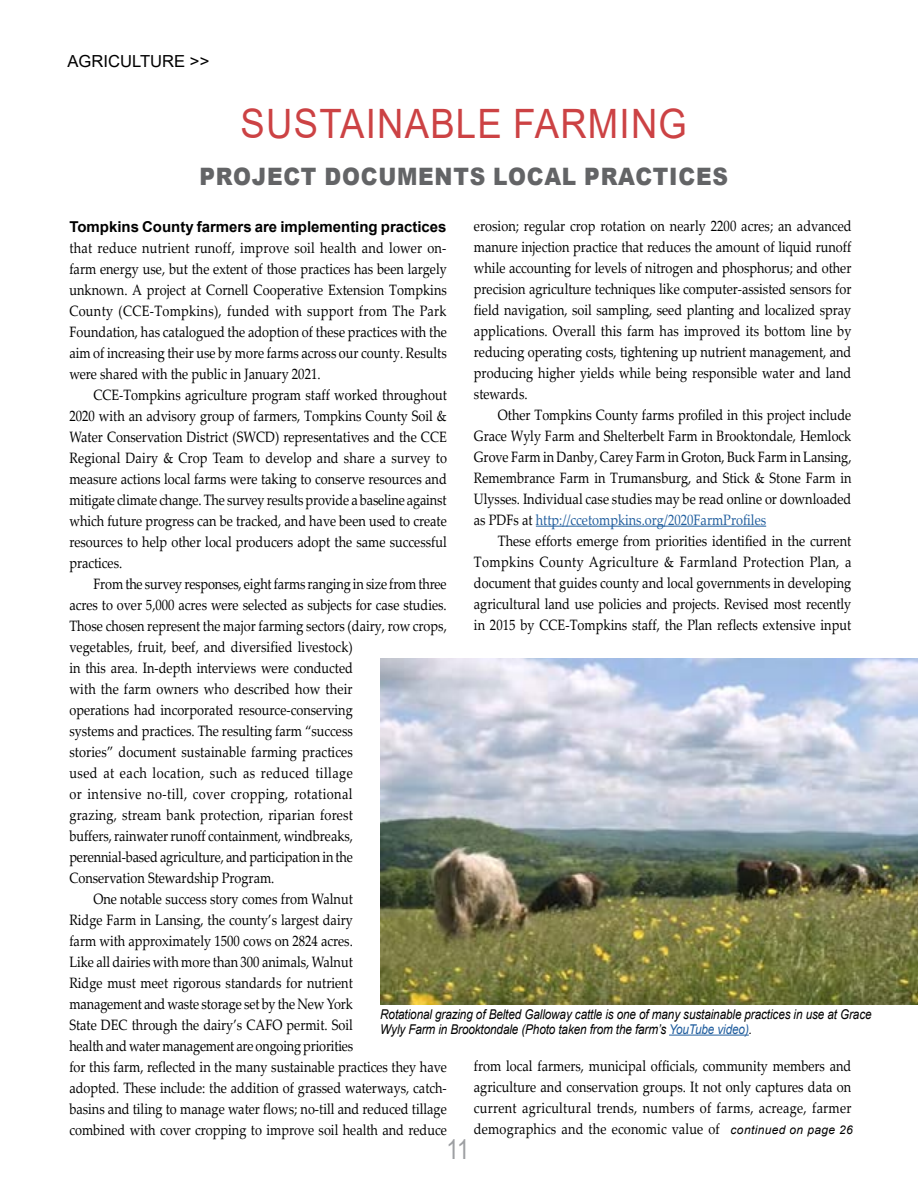
<style>
.page{position:relative;width:918px;height:1188px;background:#fff}
.page>*{position:absolute;margin:0;border:0;box-sizing:border-box;transform-origin:0 0}
.t1{font:40.5px "Arial";letter-spacing:.035em;color:#cc4244;scale:.9 1}
.t2{font:27px "Arial Narrow";color:#9d9fa2}
.t3{font:900 24px "Arial";letter-spacing:.035em;color:#636466;scale:.9 1}
.t4{font:16.65px "Arial";color:#000}
.t5{font:15px/21px "Palatino Linotype";color:#000;text-align:justify;scale:.85 1}
.t6{font:700 15px "Arial";color:#000}
.t7{font:15px "Palatino Linotype";letter-spacing:.03em;color:#000;scale:.85 1}
.t8{font:15px "Palatino Linotype";letter-spacing:.035em;color:#000;scale:.85 1}
.t9{font:italic 13.5px/15px "Arial";letter-spacing:-.01em;color:#000;scale:.87 1}
.t10{font:italic 12px "Arial";letter-spacing:.03em;color:#000}
.s1{color:#215e9e}
</style>
<div class="page">
<hr style="left:536px;top:526px;width:230px;height:1px;background:#215e9e">
<img style="left:380px;top:658px;width:538px;height:346px">
<hr style="left:669px;top:1035px;width:80px;height:1px;background:#215e9e">
<p class="t4" style="left:68px;top:50px;width:143px">AGRICULTURE &gt;&gt;</p>
<h1 class="t1" style="left:241px;top:96px;width:497px">SUSTAINABLE FARMING</h1>
<h3 class="t3" style="left:200px;top:159px;width:589px">PROJECT DOCUMENTS LOCAL PRACTICES</h3>
<p class="t6" style="left:69px;top:216px;width:379px">Tompkins County farmers are implementing practices</p>
<p class="t5" style="left:69px;top:237px;width:446px">that reduce nutrient runoff, improve soil health and lower on&shy;farm energy use, but the extent of those practices has been largely unknown. A project at Cornell Cooperative Extension Tompkins County (CCE-Tompkins), funded with support from The Park Foundation, has catalogued the adoption of these practices with the aim of increasing their use by more farms across our county. Results were shared with the public in January 2021.</p>
<p class="t5" style="left:69px;top:384px;width:446px;text-indent:24px">CCE-Tompkins agriculture program staff worked throughout 2020 with an advisory group of farmers, Tompkins County Soil &amp; Water Conservation District (SWCD) representatives and the CCE Regional Dairy &amp; Crop Team to develop and share a survey to measure actions local farms were taking to conserve resources and mitigate climate change. The survey results provide a baseline against which future progress can be tracked, and have been used to create resources to help other local producers adopt the same successful practices.</p>
<p class="t5" style="left:93px;top:573px;width:417px">From the survey responses, eight farms ranging in size from three</p>
<p class="t5" style="left:69px;top:594px;width:446px">acres to over 5,000 acres were selected as subjects for case studies.</p>
<p class="t5" style="left:69px;top:615px;width:446px">Those chosen represent the major farming sectors (dairy, row crops,</p>
<p class="t5" style="left:69px;top:636px;width:335px">vegetables, fruit, beef, and diversified livestock)</p>
<p class="t5" style="left:69px;top:657px;width:335px">in this area. In-depth interviews were conducted</p>
<p class="t5" style="left:69px;top:678px;width:335px">with the farm owners who described how their</p>
<p class="t5" style="left:69px;top:699px;width:335px">operations had incorporated resource-conserving</p>
<p class="t5" style="left:69px;top:720px;width:335px">systems and practices. The resulting farm “success</p>
<p class="t5" style="left:69px;top:741px;width:335px">stories” document sustainable farming practices</p>
<p class="t8" style="left:69px;top:762px;width:335px">used at each location, such as reduced tillage</p>
<p class="t7" style="left:69px;top:783px;width:335px">or intensive no-till, cover cropping, rotational</p>
<p class="t5" style="left:69px;top:804px;width:335px">grazing, stream bank protection, riparian forest</p>
<p class="t5" style="left:69px;top:825px;width:335px">buffers, rainwater runoff containment, windbreaks,</p>
<p class="t5" style="left:69px;top:846px;width:335px">perennial-based agriculture, and participation in the</p>
<p class="t5" style="left:69px;top:867px;width:243px">Conservation Stewardship Program.</p>
<p class="t5" style="left:93px;top:888px;width:307px">One notable success story comes from Walnut</p>
<p class="t5" style="left:69px;top:909px;width:335px">Ridge Farm in Lansing, the county’s largest dairy</p>
<p class="t5" style="left:69px;top:930px;width:335px">farm with approximately 1500 cows on 2824 acres.</p>
<p class="t5" style="left:69px;top:951px;width:335px">Like all dairies with more than 300 animals, Walnut</p>
<p class="t5" style="left:69px;top:972px;width:335px">Ridge must meet rigorous standards for nutrient</p>
<p class="t5" style="left:69px;top:993px;width:335px">management and waste storage set by the New York</p>
<p class="t5" style="left:69px;top:1014px;width:335px">State DEC through the dairy’s CAFO permit. Soil</p>
<p class="t5" style="left:69px;top:1035px;width:336px">health and water management are ongoing priorities</p>
<p class="t5" style="left:69px;top:1056px;width:446px">for this farm, reflected in the many sustainable practices they have</p>
<p class="t5" style="left:69px;top:1077px;width:446px">adopted. These include: the addition of grassed waterways, catch-</p>
<p class="t5" style="left:69px;top:1098px;width:446px">basins and tiling to manage water flows; no-till and reduced tillage</p>
<p class="t5" style="left:69px;top:1119px;width:446px">combined with cover cropping to improve soil health and reduce</p>
<p class="t5" style="left:474px;top:214px;width:446px">erosion; regular crop rotation on nearly 2200 acres; an advanced manure injection practice that reduces the amount of liquid runoff while accounting for levels of nitrogen and phosphorus; and other precision agriculture techniques like computer-assisted sensors for field navigation, soil sampling, seed planting and localized spray applications. Overall this farm has improved its bottom line by reducing operating costs, tightening up nutrient management, and producing higher yields while being responsible water and land stewards.</p>
<p class="t5" style="left:474px;top:403px;width:446px;text-indent:24px">Other Tompkins County farms profiled in this project include Grace Wyly Farm and Shelterbelt Farm in Brooktondale, Hemlock Grove Farm in Danby, Carey Farm in Groton, Buck Farm in Lansing, Remembrance Farm in Trumansburg, and Stick &amp; Stone Farm in Ulysses. Individual case studies may be read online or downloaded as PDFs at <span class="s1">http://ccetompkins.org/2020FarmProfiles</span></p>
<p class="t5" style="left:474px;top:529px;width:446px;text-indent:24px">These efforts emerge from priorities identified in the current Tompkins County Agriculture &amp; Farmland Protection Plan, a document that guides county and local governments in developing agricultural land use policies and projects. Revised most recently in 2015 by CCE-Tompkins staff, the Plan reflects extensive input</p>
<p class="t9" style="left:380px;top:1007px;width:566px">Rotational grazing of Belted Galloway cattle is one of many sustainable practices in use at Grace<br>Wyly Farm in Brooktondale (Photo taken from the farm’s <span class="s1">YouTube video)</span>.</p>
<p class="t5" style="left:474px;top:1054px;width:446px">from local farmers, municipal officials, community members and agriculture and conservation groups. It not only captures data on current agricultural trends, numbers of farms, acreage, farmer demographics and the economic value of</p>
<p class="t10" style="left:731px;top:1122px;width:124px">continued on page 26</p>
<h2 class="t2" style="left:447px;top:1129px;width:25px">11</h2>
</div>
